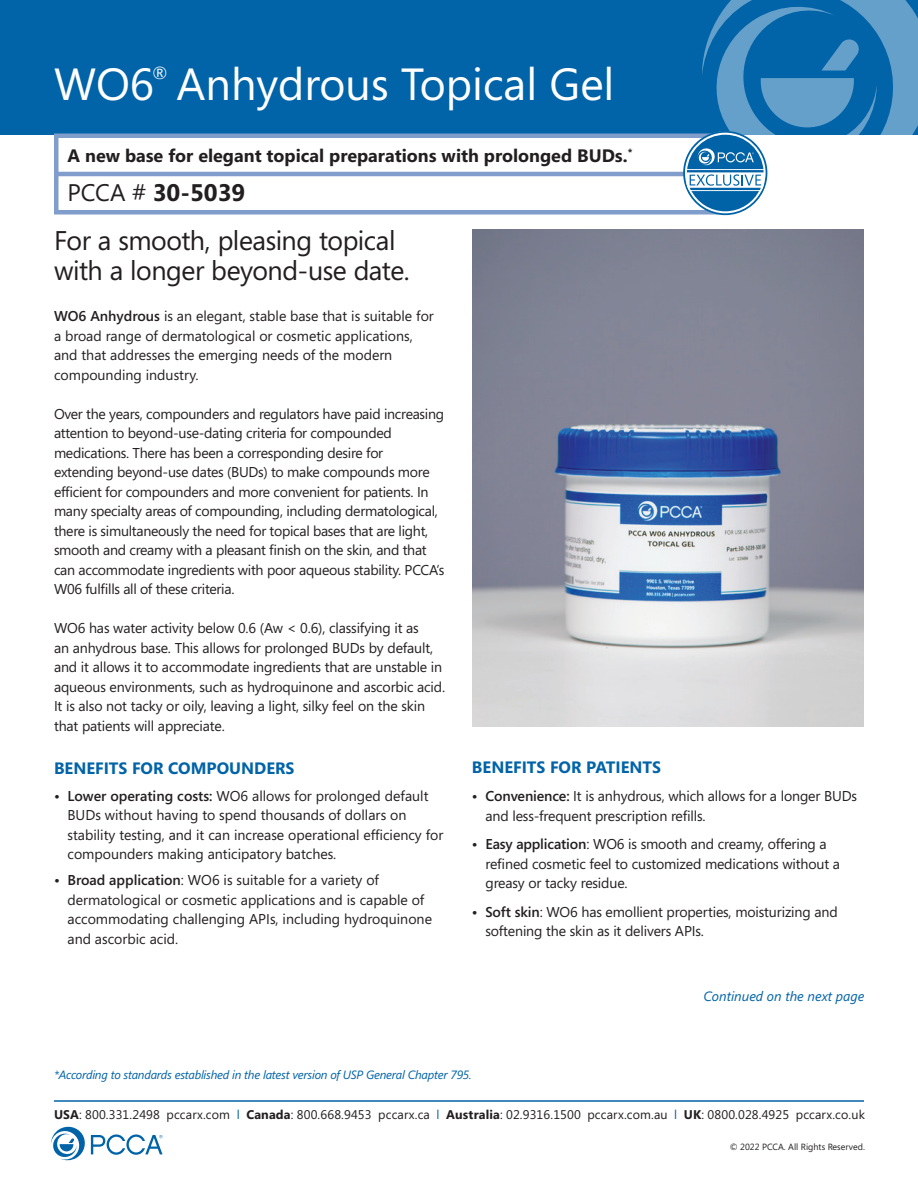
<style>
.page{position:relative;width:918px;height:1188px;background:#fff}
.page>*{position:absolute;margin:0;border:0;box-sizing:border-box;transform-origin:0 0}
.t1{font:45px "Segoe";color:#fff}
.t2{font:27px/30px "Segoe";letter-spacing:-.02em;color:#231f20}
.t3{font:700 24px "Segoe";color:#231f20}
.t4{font:700 18px "Segoe";color:#231f20}
.t5{font:17.55px "Segoe";color:#fff}
.t6{font:700 16.5px "Segoe";color:#0163a8}
.t7{font:14.25px/19.5px "Segoe";letter-spacing:-.01em;color:#231f20}
.t8{font:italic 13.5px "Segoe";color:#0163a8}
.t9{font:12.6px "Segoe";letter-spacing:.01em;color:#231f20}
.t10{font:italic 12px "Segoe";letter-spacing:-.02em;color:#0163a8}
.t11{font:9px "Segoe";color:#231f20}
.s1{font-weight:400}
.s2{font-weight:600}
.s3{font-weight:700}
.s4{color:#0163a8}
</style>
<div class="page">
<svg style="left:51px;top:1127px;width:112px;height:33px"></svg>
<div style="left:0;top:0;width:918px;height:135px;background:#0163a8"></div>
<hr style="left:54px;top:1100px;width:810px;height:2px;background:#0163a8">
<div style="left:54px;top:134px;width:671px;height:80px;background:#fff;border:4px solid #809dcb"></div>
<hr style="left:54px;top:172px;width:671px;height:4px;background:#809dcb">
<svg style="left:683px;top:0;width:235px;height:215px"></svg>
<img style="left:472px;top:230px;width:392px;height:497px">
<p class="t5" style="left:152px;top:60px;width:17px">®</p>
<h1 class="t1" style="left:54px;top:53px;width:562px">WO6 Anhydrous Topical Gel</h1>
<p class="t4" style="left:68px;top:142px;width:567px">A new base for elegant topical preparations with prolonged BUDs.<sup>*</sup></p>
<h3 class="t3" style="left:68px;top:175px;width:179px"><span class="s1">PCCA #</span> 30-5039</h3>
<h2 class="t2" style="left:54px;top:225px;width:357px">For a smooth, pleasing topical with a longer beyond-use date.</h2>
<p class="t7" style="left:54px;top:306px;width:381px"><span class="s2">WO6 Anhydrous</span> is an elegant, stable base that is suitable for a broad range of dermatological or cosmetic applications, and that addresses the emerging needs of the modern compounding industry.</p>
<p class="t7" style="left:54px;top:404px;width:392px">Over the years, compounders and regulators have paid increasing attention to beyond-use-dating criteria for compounded medications. There has been a corresponding desire for extending beyond-use dates (BUDs) to make compounds more efficient for compounders and more convenient for patients. In many specialty areas of compounding, including dermatological, there is simultaneously the need for topical bases that are light, smooth and creamy with a pleasant finish on the skin, and that can accommodate ingredients with poor aqueous stability. PCCA’s W06 fulfills all of these criteria.</p>
<p class="t7" style="left:54px;top:618px;width:393px">WO6 has water activity below 0.6 (Aw &lt; 0.6), classifying it as<br>an anhydrous base. This allows for prolonged BUDs by default, and it allows it to accommodate ingredients that are unstable in aqueous environments, such as hydroquinone and ascorbic acid.<br>It is also not tacky or oily, leaving a light, silky feel on the skin that patients will appreciate.</p>
<p class="t6" style="left:54px;top:757px;width:242px">BENEFITS FOR COMPOUNDERS</p>
<p class="t7" style="left:67px;top:785px;width:377px;text-indent:-13px"><span class="s2">• Lower operating costs:</span> WO6 allows for prolonged default BUDs without having to spend thousands of dollars on stability testing, and it can increase operational efficiency for compounders making anticipatory batches.</p>
<p class="t7" style="left:67px;top:870px;width:366px;text-indent:-13px"><span class="s2">• Broad application</span>: WO6 is suitable for a variety of dermatological or cosmetic applications and is capable of accommodating challenging APIs, including hydroquinone and ascorbic acid.</p>
<p class="t6" style="left:472px;top:755px;width:191px">BENEFITS FOR PATIENTS</p>
<p class="t7" style="left:485px;top:786px;width:373px;text-indent:-13px"><span class="s2">• Convenience:</span> It is anhydrous, which allows for a longer BUDs and less-frequent prescription refills.</p>
<p class="t7" style="left:485px;top:834px;width:356px;text-indent:-13px"><span class="s2">• Easy application</span>: WO6 is smooth and creamy, offering a refined cosmetic feel to customized medications without a greasy or tacky residue.</p>
<p class="t7" style="left:485px;top:901px;width:354px;text-indent:-13px"><span class="s2">• Soft skin</span>: WO6 has emollient properties, moisturizing and softening the skin as it delivers APIs.</p>
<p class="t8" style="left:703px;top:988px;width:163px">Continued on the next page</p>
<p class="t10" style="left:54px;top:1068px;width:419px">*According to standards established in the latest version of USP General Chapter 795.</p>
<p class="t9" style="left:54px;top:1106px;width:812px"><span class="s3">USA</span>: 800.331.2498 pccarx.com <span class="s4">l</span> <span class="s3">Canada</span>: 800.668.9453 pccarx.ca <span class="s4">l</span> <span class="s3">Australia</span>: 02.9316.1500 pccarx.com.au <span class="s4">l</span> <span class="s3">UK</span>: 0800.028.4925 pccarx.co.uk</p>
<p class="t11" style="left:730px;top:1140px;width:137px">© 2022 PCCA. All Rights Reserved.</p>
</div>
